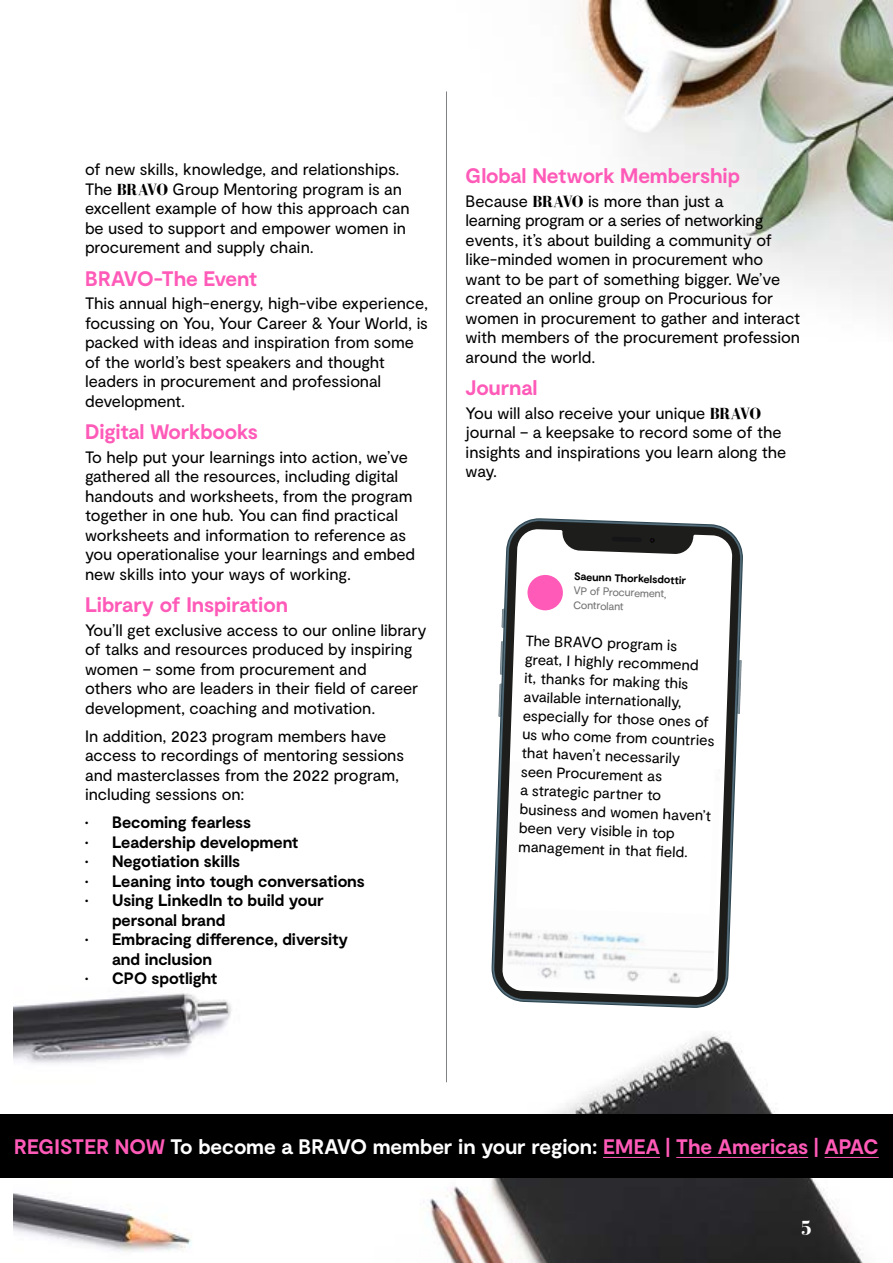
<style>
.page{position:relative;width:893px;height:1263px;background:#fff}
.page>*{position:absolute;margin:0;border:0;box-sizing:border-box;transform-origin:0 0}
.t1{font:700 21px "Moderat";letter-spacing:-.005em;color:#ff5ab8}
.t2{font:700 21px "Moderat";letter-spacing:-.005em;color:#fff}
.t3{font:700 21px "Bodoni FLF";color:#fff}
.t4{font:16.5px/19.5px "Moderat";letter-spacing:-.005em;color:#000}
.t5{font:700 16.5px/19.5px "Moderat";letter-spacing:-.005em;color:#000}
.t6{font:15px/18.8px "Moderat";color:#000}
.t7{font:11.1px/14.2px "Moderat";color:#737373}
.t8{font:700 11.1px "Moderat";color:#000}
.s1{font-family:"Bodoni FLF";font-weight:700}
.s2{color:#ff5ab8}
</style>
<div class="page">
<img style="left:569px;top:0;width:324px;height:310px">
<img style="left:14px;top:993px;width:217px;height:259px">
<img style="left:423px;top:1063px;width:441px;height:200px">
<div style="left:0;top:1114px;width:893px;height:64px;background:#000"></div>
<hr style="left:603px;top:1157px;width:57px;height:1px;background:#ff5ab8">
<hr style="left:676px;top:1157px;width:132px;height:1px;background:#ff5ab8">
<hr style="left:824px;top:1157px;width:55px;height:1px;background:#ff5ab8">
<hr style="left:446px;top:91px;width:1px;height:991px;background:#808285">
<svg style="left:491px;top:956px;width:252px;height:107px"></svg>
<svg style="left:492px;top:518px;width:251px;height:490px"></svg>
<svg style="left:737px;top:660px;width:5px;height:54px"></svg>
<svg style="left:498px;top:683px;width:2px;height:34px"></svg>
<svg style="left:500px;top:527px;width:237px;height:475px"></svg>
<img style="left:501px;top:762px;width:219px;height:230px">
<div style="left:527px;top:575px;width:36px;height:36px;background:#ff5ab8;border-radius:50%"></div>
<svg style="left:516px;top:633px;width:203px;height:282px"></svg>
<p class="t4" style="left:85px;top:160px;width:326px">of new skills, knowledge, and relationships.<br>The <span class="s1">BRAVO</span> Group Mentoring program is an excellent example of how this approach can be used to support and empower women in procurement and supply chain.</p>
<p class="t1" style="left:85px;top:265px;width:174px">BRAVO-The Event</p>
<p class="t4" style="left:85px;top:294px;width:344px">This annual high-energy, high-vibe experience, focussing on You, Your Career &amp; Your World, is packed with ideas and inspiration from some of the world’s best speakers and thought leaders in procurement and professional development.</p>
<p class="t1" style="left:85px;top:419px;width:174px">Digital Workbooks</p>
<p class="t4" style="left:85px;top:447px;width:332px">To help put your learnings into action, we’ve gathered all the resources, including digital handouts and worksheets, from the program together in one hub. You can find practical worksheets and information to reference as you operationalise your learnings and embed new skills into your ways of working.</p>
<p class="t1" style="left:85px;top:592px;width:204px">Library of Inspiration</p>
<p class="t4" style="left:85px;top:620px;width:343px">You’ll get exclusive access to our online library of talks and resources produced by inspiring women – some from procurement and<br>others who are leaders in their field of career development, coaching and motivation.</p>
<p class="t4" style="left:85px;top:726px;width:321px">In addition, 2023 program members have access to recordings of mentoring sessions and masterclasses from the 2022 program, including sessions on:</p>
<p class="t5" style="left:85px;top:813px;width:168px">• Becoming fearless</p>
<p class="t5" style="left:85px;top:833px;width:215px">• Leadership development</p>
<p class="t5" style="left:85px;top:852px;width:157px">• Negotiation skills</p>
<p class="t5" style="left:85px;top:872px;width:281px">• Leaning into tough conversations</p>
<p class="t5" style="left:112px;top:891px;width:213px;text-indent:-27px">• Using LinkedIn to build your personal brand</p>
<p class="t5" style="left:112px;top:930px;width:238px;text-indent:-27px">• Embracing difference, diversity and inclusion</p>
<p class="t5" style="left:85px;top:969px;width:134px">• CPO spotlight</p>
<p class="t1" style="left:466px;top:163px;width:276px">Global Network Membership</p>
<p class="t4" style="left:466px;top:192px;width:336px">Because <span class="s1">BRAVO</span> is more than just a<br>learning program or a series of networking events, it’s about building a community of like-minded women in procurement who want to be part of something bigger. We’ve created an online group on Procurious for women in procurement to gather and interact with members of the procurement profession around the world.</p>
<p class="t1" style="left:466px;top:375px;width:73px">Journal</p>
<p class="t4" style="left:466px;top:404px;width:322px">You will also receive your unique <span class="s1">BRAVO </span>journal – a keepsake to record some of the insights and inspirations you learn along the way.</p>
<p class="t8" style="left:574px;top:569px;width:114px;rotate:2deg">Saeunn Thorkelsdottir</p>
<p class="t7" style="left:574px;top:584px;width:95px;rotate:2deg">VP of Procurement,<br>Controlant</p>
<p class="t6" style="left:526px;top:631px;width:194px;rotate:2deg">The BRAVO program is great, I highly recommend<br>it, thanks for making this available internationally, especially for those ones of us who come from countries that haven’t necessarily seen Procurement as<br>a strategic partner to business and women haven’t been very visible in top management in that fi eld.</p>
<p class="t2" style="left:14px;top:1134px;width:866px"><span class="s2">REGISTER NOW</span> To become a BRAVO member in your region: <span class="s2">EMEA | The Americas | APAC</span></p>
<p class="t3" style="left:800px;top:1217px;width:14px">5</p>
</div>
